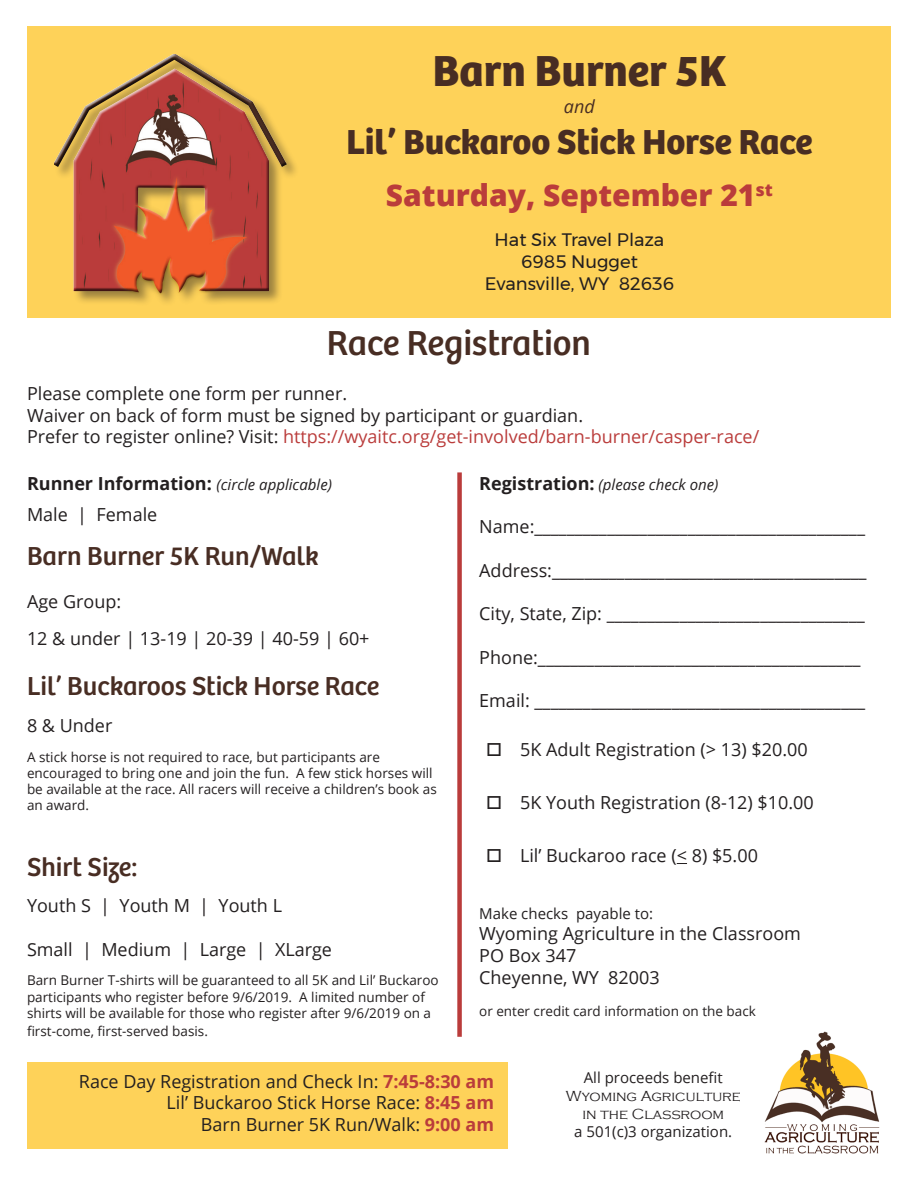
<style>
.page{position:relative;width:918px;height:1188px;background:#fff}
.page>*{position:absolute;margin:0;border:0;box-sizing:border-box;transform-origin:0 0}
.t1{font:700 45px "Bree";color:#482d23}
.t2{font:700 36px "Bree";color:#482d23}
.t3{font:36px "Bree";color:#482d23}
.t4{font:800 30px "Open Sans";color:#ba3c3b}
.t5{font:27px "Bree";color:#482d23}
.t6{font:18px "Open Sans";color:#231f20}
.t7{font:18px "Open Sans";color:#ba3c3b}
.t8{font:18px "Montserrat";color:#231f20}
.t9{font:700 18px "Open Sans";color:#231f20}
.t10{font:italic 18px "Open Sans";color:#482d23}
.t11{font:15px "Open Sans";color:#231f20}
.t12{font:300 15px "Copperplate Gothic";color:#231f20}
.t13{font:italic 15px "Open Sans";color:#231f20}
.t14{font:13.5px/16.2px "Open Sans";color:#231f20}
.s1{color:#231f20}
.s2{font-weight:400;font-style:italic;font-size:15px}
.s3{font-weight:700;font-style:normal;font-size:18px}
.s4{font-weight:700;color:#ba3c3b}
</style>
<div class="page">
<div style="left:27px;top:26px;width:864px;height:292px;background:#fed259"></div>
<div style="left:55px;top:54px;width:245px;height:254px;background:#231f20;opacity:.45"></div>
<div style="left:54px;top:53px;width:232px;height:240px;background:#fed259"></div>
<div style="left:54px;top:58px;width:234px;height:242px;background:#231f20;opacity:.75"></div>
<div style="left:27px;top:1063px;width:481px;height:86px;background:#fed259"></div>
<div style="left:457px;top:472px;width:5px;height:565px;background:#ba3c3b"></div>
<img style="left:764px;top:1031px;width:116px;height:123px">
<p class="t1" style="left:433px;top:44px;width:295px">Barn Burner 5K</p>
<p class="t10" style="left:564px;top:95px;width:32px">and</p>
<p class="t2" style="left:346px;top:120px;width:468px">Lil’ Buckaroo Stick Horse Race</p>
<p class="t4" style="left:386px;top:172px;width:389px">Saturday, September 21<sup>st</sup></p>
<p class="t8" style="left:495px;top:226px;width:171px">Hat Six Travel Plaza</p>
<p class="t8" style="left:521px;top:248px;width:118px">6985 Nugget</p>
<p class="t8" style="left:485px;top:269px;width:191px">Evansville, WY 82636</p>
<p class="t3" style="left:327px;top:322px;width:266px">Race Registration</p>
<p class="t6" style="left:27px;top:381px;width:322px">Please complete one form per runner.</p>
<p class="t6" style="left:27px;top:403px;width:558px">Waiver on back of form must be signed by participant or guardian.</p>
<p class="t7" style="left:27px;top:425px;width:734px"><span class="s1">Prefer to register online? Visit:</span> https://wyaitc.org/get-involved/barn-burner/casper-race/</p>
<p class="t9" style="left:27px;top:471px;width:307px">Runner Information: <span class="s2">(circle applicable)</span></p>
<p class="t6" style="left:27px;top:502px;width:132px">Male | Female</p>
<p class="t5" style="left:27px;top:540px;width:293px">Barn Burner 5K Run/Walk</p>
<p class="t6" style="left:27px;top:589px;width:96px">Age Group:</p>
<p class="t6" style="left:27px;top:626px;width:344px">12 &amp; under | 13-19 | 20-39 | 40-59 | 60+</p>
<p class="t5" style="left:27px;top:671px;width:354px">Lil’ Buckaroos Stick Horse Race</p>
<p class="t6" style="left:27px;top:713px;width:87px">8 &amp; Under</p>
<p class="t14" style="left:27px;top:748px;width:411px">A stick horse is not required to race, but participants are encouraged to bring one and join the fun. A few stick horses will be available at the race. All racers will receive a children’s book as an award.</p>
<p class="t13" style="left:479px;top:474px;width:241px"><span class="s3">Registration:</span> (please check one)</p>
<p class="t6" style="left:479px;top:514px;width:387px">Name:_________________________________________</p>
<p class="t6" style="left:479px;top:558px;width:389px">Address:_______________________________________</p>
<p class="t6" style="left:479px;top:601px;width:387px">City, State, Zip: ________________________________</p>
<p class="t6" style="left:479px;top:645px;width:383px">Phone:________________________________________</p>
<p class="t6" style="left:479px;top:688px;width:387px">Email: _________________________________________</p>
<p class="t6" style="left:486px;top:737px;width:323px">□ 5K Adult Registration (&gt; 13) $20.00</p>
<p class="t6" style="left:486px;top:790px;width:329px">□ 5K Youth Registration (8-12) $10.00</p>
<p class="t6" style="left:486px;top:843px;width:274px">□ Lil’ Buckaroo race (&lt; 8) $5.00</p>
<p class="t5" style="left:27px;top:851px;width:112px">Shirt Size:</p>
<p class="t6" style="left:27px;top:893px;width:257px">Youth S | Youth M | Youth L</p>
<p class="t6" style="left:27px;top:937px;width:307px">Small | Medium | Large | XLarge</p>
<p class="t14" style="left:27px;top:972px;width:413px">Barn Burner T-shirts will be guaranteed to all 5K and Lil’ Buckaroo participants who register before 9/6/2019. A limited number of shirts will be available for those who register after 9/6/2019 on a</p>
<p class="t14" style="left:27px;top:1023px;width:182px">first-come, first-served basis.</p>
<p class="t11" style="left:479px;top:903px;width:175px">Make checks payable to:</p>
<p class="t6" style="left:479px;top:922px;width:323px">Wyoming Agriculture in the Classroom</p>
<p class="t6" style="left:479px;top:943px;width:99px">PO Box 347</p>
<p class="t6" style="left:479px;top:965px;width:182px">Cheyenne, WY 82003</p>
<p class="t14" style="left:479px;top:1003px;width:278px">or enter credit card information on the back</p>
<p class="t6" style="left:79px;top:1069px;width:417px">Race Day Registration and Check In: <span class="s4">7:45-8:30 am</span></p>
<p class="t6" style="left:167px;top:1090px;width:329px">Lil’ Buckaroo Stick Horse Race: <span class="s4">8:45 am</span></p>
<p class="t6" style="left:201px;top:1112px;width:295px">Barn Burner 5K Run/Walk: <span class="s4">9:00 am</span></p>
<p class="t11" style="left:584px;top:1067px;width:140px">All proceeds benefit</p>
<p class="t12" style="left:566px;top:1088px;width:176px">Wyoming Agriculture</p>
<p class="t12" style="left:582px;top:1106px;width:143px">in the Classroom</p>
<p class="t11" style="left:574px;top:1121px;width:159px">a 501(c)3 organization.</p>
</div>
